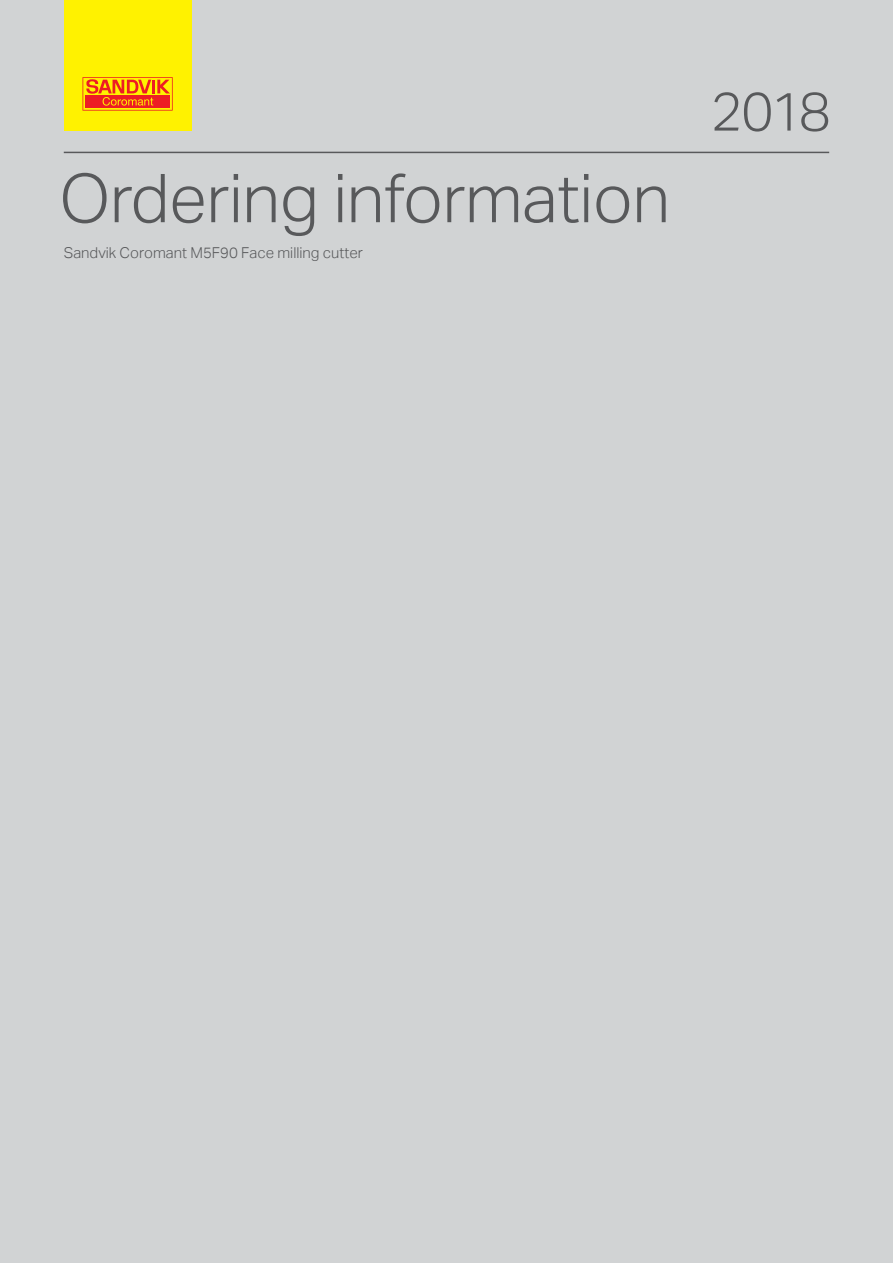
<style>
.page{position:relative;width:893px;height:1263px;background:#d1d3d4}
.page>*{position:absolute;margin:0;border:0;box-sizing:border-box;transform-origin:0 0}
.t1{font:300 67.5px "Aktiv Grotesk";letter-spacing:-.005em;color:#58595b}
.t2{font:300 54px "Aktiv Grotesk";color:#58595b}
.t3{font:300 15px "Aktiv Grotesk";color:#58595b}
</style>
<div class="page">
<hr style="left:64px;top:152px;width:765px;height:1px;background:#58595b">
<div style="left:64px;top:0;width:127px;height:131px;background:#fff200"></div>
<svg style="left:83px;top:77px;width:90px;height:34px"></svg>
<h1 class="t1" style="left:59px;top:160px;width:612px">Ordering information</h1>
<p class="t3" style="left:64px;top:244px;width:301px">Sandvik Coromant M5F90 Face milling cutter</p>
<h2 class="t2" style="left:711px;top:81px;width:122px">2018</h2>
</div>
